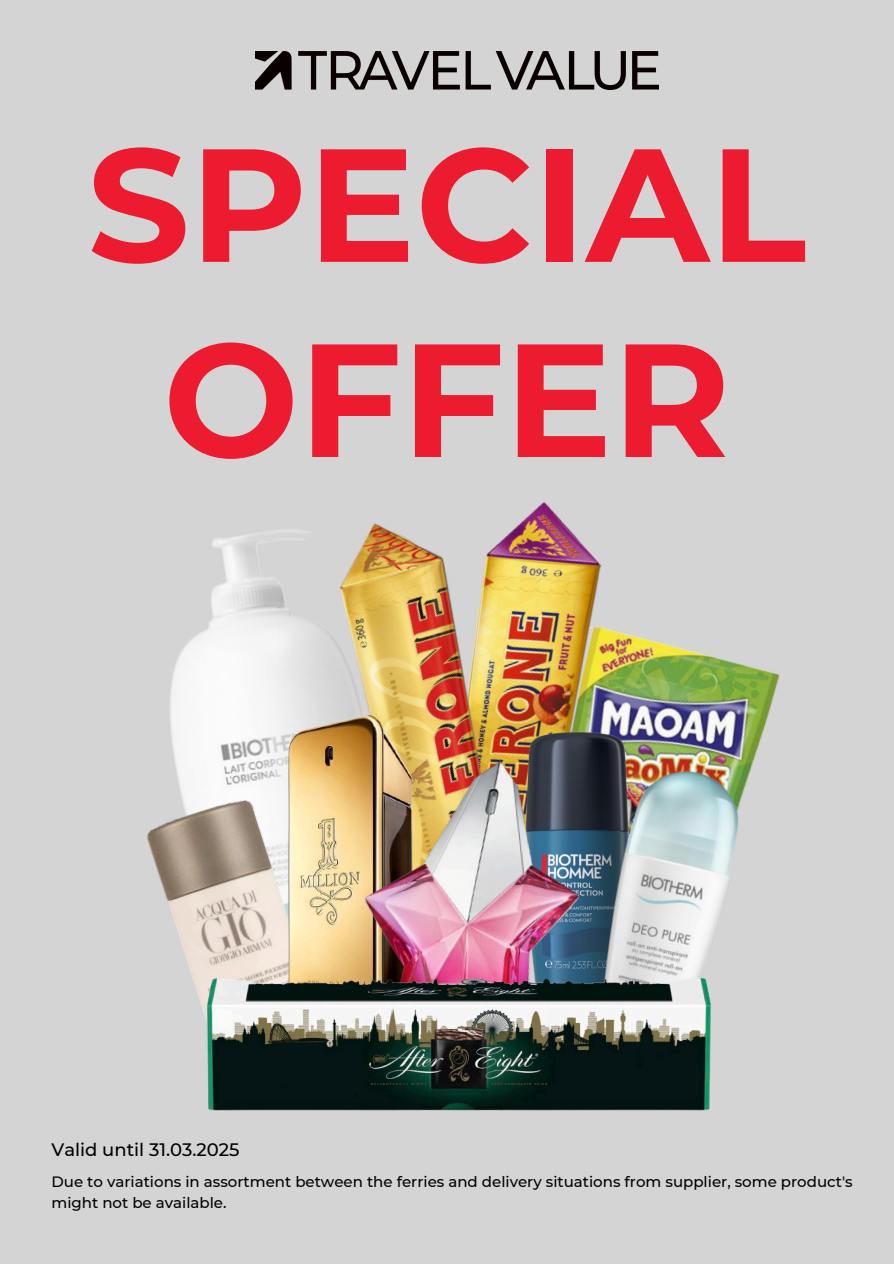
<style>
.page{position:relative;width:894px;height:1264px;background:#fff}
.page>*{position:absolute;margin:0;border:0;box-sizing:border-box;transform-origin:0 0}
.t1{font:700 160.65px/195px "Montserrat";color:#ed1b2f;text-align:center}
.t2{font:500 18px "Montserrat";color:#000}
.t3{font:500 15px/20.2px "Montserrat";color:#000}
</style>
<div class="page">
<div style="left:0;top:0;width:893px;height:1263px;background:#d4d4d4"></div>
<img style="left:255px;top:52px;width:403px;height:37px">
<img style="left:697px;top:652px;width:83px;height:84px">
<img style="left:652px;top:641px;width:45px;height:95px">
<img style="left:170px;top:639px;width:22px;height:142px">
<img style="left:192px;top:502px;width:460px;height:279px">
<img style="left:469px;top:719px;width:215px;height:17px">
<img style="left:147px;top:781px;width:134px;height:154px">
<img style="left:614px;top:736px;width:148px;height:199px">
<img style="left:281px;top:703px;width:165px;height:232px">
<img style="left:325px;top:736px;width:289px;height:199px">
<img style="left:179px;top:935px;width:533px;height:176px">
<h1 class="t1" style="left:87px;top:107px;width:720px">SPECIAL<br>OFFER</h1>
<p class="t2" style="left:51px;top:1138px;width:189px">Valid until 31.03.2025</p>
<p class="t3" style="left:51px;top:1171px;width:802px">Due to variations in assortment between the ferries and delivery situations from supplier, some product's might not be available.</p>
</div>
